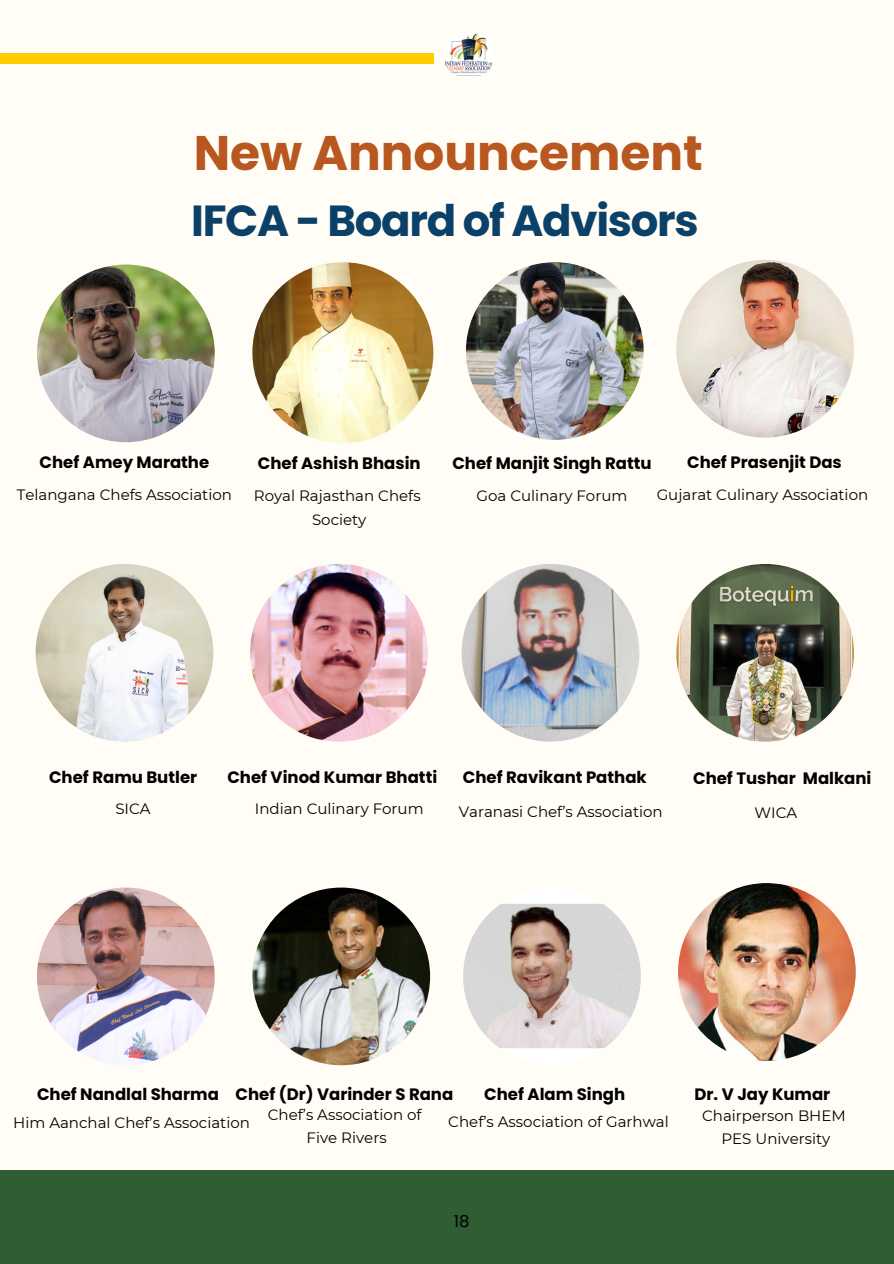
<style>
.page{position:relative;width:894px;height:1264px;background:#fff}
.page>*{position:absolute;margin:0;border:0;box-sizing:border-box;transform-origin:0 0}
.t1{font:700 48.45px "Poppins";color:#b8571f}
.t2{font:700 43.5px "Poppins";letter-spacing:-.03em;color:#0b4068}
.t3{font:700 16.5px "Poppins";color:#000}
.t4{font:16.5px "Poppins";color:#000}
.t5{font:15px "Montserrat";color:#000}
</style>
<div class="page">
<div style="left:0;top:0;width:893px;height:1263px;background:#fffdf6"></div>
<div style="left:0;top:1170px;width:893px;height:93px;background:#315d34"></div>
<div style="left:0;top:53px;width:433px;height:10px;background:#fc0"></div>
<img style="left:37px;top:264px;width:178px;height:178px;border-radius:50%">
<img style="left:252px;top:262px;width:181px;height:181px;border-radius:50%">
<img style="left:466px;top:262px;width:177px;height:178px;border-radius:50%">
<img style="left:676px;top:260px;width:177px;height:177px;border-radius:50%">
<img style="left:36px;top:564px;width:177px;height:177px;border-radius:50%">
<img style="left:250px;top:564px;width:177px;height:177px;border-radius:50%">
<img style="left:461px;top:564px;width:178px;height:177px;border-radius:50%">
<img style="left:676px;top:564px;width:177px;height:177px;border-radius:50%">
<img style="left:37px;top:887px;width:178px;height:178px;border-radius:50%">
<img style="left:252px;top:887px;width:178px;height:178px;border-radius:50%">
<img style="left:463px;top:887px;width:177px;height:178px;border-radius:50%">
<img style="left:443px;top:33px;width:51px;height:43px;border-radius:19px">
<img style="left:677px;top:883px;width:178px;height:177px;border-radius:50%">
<h4 class="t1" style="left:194px;top:119px;width:510px">New Announcement</h4>
<p class="t2" style="left:191px;top:190px;width:509px">IFCA - Board of Advisors</p>
<p class="t3" style="left:40px;top:451px;width:171px">Chef Amey Marathe</p>
<p class="t3" style="left:258px;top:452px;width:164px">Chef Ashish Bhasin</p>
<p class="t3" style="left:452px;top:452px;width:200px">Chef Manjit Singh Rattu</p>
<p class="t3" style="left:687px;top:451px;width:156px">Chef Prasenjit Das</p>
<p class="t5" style="left:17px;top:485px;width:216px">Telangana Chefs Association</p>
<h4 class="t5" style="left:254px;top:487px;width:168px">Royal Rajasthan Chefs</h4>
<h3 class="t5" style="left:312px;top:510px;width:56px">Society</h3>
<h4 class="t5" style="left:476px;top:487px;width:152px">Goa Culinary Forum</h4>
<p class="t5" style="left:656px;top:485px;width:213px">Gujarat Culinary Association</p>
<h4 class="t3" style="left:49px;top:765px;width:150px">Chef Ramu Butler</h4>
<h4 class="t3" style="left:227px;top:765px;width:211px">Chef Vinod Kumar Bhatti</h4>
<p class="t3" style="left:462px;top:765px;width:185px">Chef Ravikant Pathak</p>
<h3 class="t3" style="left:693px;top:766px;width:180px">Chef Tushar Malkani</h3>
<p class="t5" style="left:115px;top:799px;width:37px">SICA</p>
<p class="t5" style="left:255px;top:799px;width:170px">Indian Culinary Forum</p>
<p class="t5" style="left:458px;top:802px;width:205px">Varanasi Chef’s Association</p>
<p class="t5" style="left:754px;top:804px;width:44px">WICA</p>
<h4 class="t3" style="left:37px;top:1082px;width:183px">Chef Nandlal Sharma</h4>
<h4 class="t3" style="left:235px;top:1082px;width:219px">Chef (Dr) Varinder S Rana</h4>
<h4 class="t3" style="left:484px;top:1082px;width:142px">Chef Alam Singh</h4>
<p class="t5" style="left:13px;top:1112px;width:238px">Him Aanchal Chef’s Association</p>
<p class="t5" style="left:268px;top:1105px;width:155px">Chef’s Association of</p>
<p class="t5" style="left:306px;top:1128px;width:82px">Five Rivers</p>
<p class="t5" style="left:448px;top:1112px;width:222px">Chef’s Association of Garhwal</p>
<p class="t4" style="left:453px;top:1209px;width:17px">18</p>
<p class="t3" style="left:694px;top:1082px;width:137px">Dr. V Jay Kumar</p>
<p class="t5" style="left:701px;top:1106px;width:145px">Chairperson BHEM</p>
<p class="t5" style="left:721px;top:1129px;width:110px">PES University</p>
</div>
